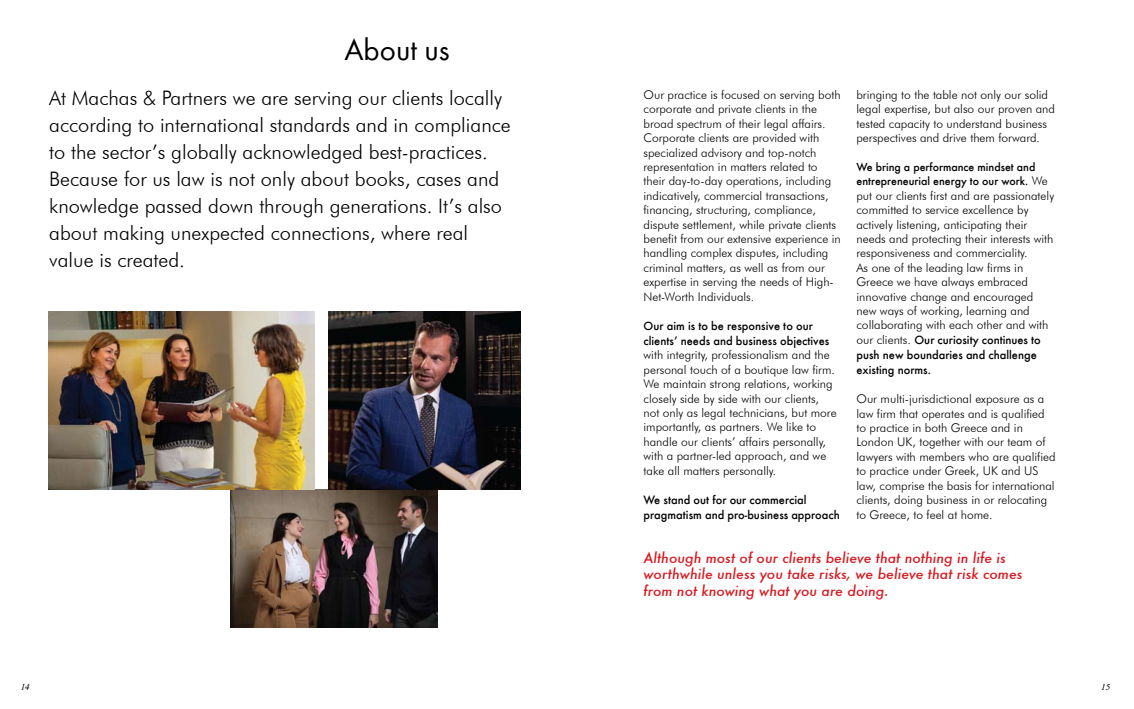
<style>
.page{position:relative;width:1134px;height:709px;background:#fff}
.page>*{position:absolute;margin:0;border:0;box-sizing:border-box;transform-origin:0 0}
.t1{font:31px "Futura Greek";color:#000}
.t2{font:300 20px/27px "Futura BT";color:#000}
.t3{font:italic 500 14px/16.8px "Futura";color:#d71920}
.t4{font:500 12.5px/15px "Futura Greek";color:#000}
.t5{font:300 12px/14.4px "Futura BT";color:#000}
.t6{font:500 12px/14.4px "Futura Greek";color:#000}
.t7{font:italic 9px "Times";color:#000}
.s1{font-family:"Futura BT";font-weight:300}
.s2{font-family:"Futura BT";font-weight:300;font-size:12px}
</style>
<div class="page">
<img style="left:230px;top:490px;width:207px;height:137px">
<img style="left:329px;top:311px;width:191px;height:179px">
<img style="left:48px;top:311px;width:266px;height:179px">
<h1 class="t1" style="left:344px;top:33px;width:107px">About us</h1>
<p class="t2" style="left:49px;top:84px;width:463px">At Machas &amp; Partners we are serving our clients locally according to international standards and in compliance to the sector’s globally acknowledged best-practices.<br>Because for us law is not only about books, cases and knowledge passed down through generations. It’s also about making unexpected connections, where real value is created.</p>
<p class="t5" style="left:643px;top:87px;width:199px">Our practice is focused on serving both corporate and private clients in the broad spectrum of their legal affairs.<br>Corporate clients are provided with specialized advisory and top-notch representation in matters related to their day-to-day operations, including indicatively, commercial transactions, financing, structuring, compliance, dispute settlement, while private clients benefit from our extensive experience in handling complex disputes, including criminal matters, as well as from our expertise in serving the needs of High-Net-Worth Individuals.</p>
<p class="t4" style="left:643px;top:318px;width:187px">Our aim is to be responsive to our clients’ needs and business objectives</p>
<p class="t5" style="left:643px;top:348px;width:195px">with integrity, professionalism and the personal touch of a boutique law firm.<br>We maintain strong relations, working closely side by side with our clients, not only as legal technicians, but more importantly, as partners. We like to handle our clients’ affairs personally, with a partner-led approach, and we take all matters personally.</p>
<p class="t4" style="left:643px;top:492px;width:198px">We stand out for our commercial pragmatism and pro-business approach</p>
<p class="t5" style="left:856px;top:87px;width:200px">bringing to the table not only our solid legal expertise, but also our proven and tested capacity to understand business perspectives and drive them forward.</p>
<p class="t6" style="left:856px;top:160px;width:193px">We bring a performance mindset and entrepreneurial energy to our work. <span class="s1">We</span></p>
<p class="t5" style="left:856px;top:188px;width:199px">put our clients first and are passionately committed to service excellence by actively listening, anticipating their needs and protecting their interests with responsiveness and commerciality.<br>As one of the leading law firms in Greece we have always embraced innovative change and encouraged new ways of working, learning and collaborating with each other and with</p>
<p class="t4" style="left:856px;top:333px;width:186px"><span class="s2">our clients.</span> Our curiosity continues to push new boundaries and challenge existing norms.</p>
<p class="t5" style="left:856px;top:392px;width:201px">Our multi-jurisdictional exposure as a law firm that operates and is qualified to practice in both Greece and in London UK, together with our team of lawyers with members who are qualified to practice under Greek, UK and US law, comprise the basis for international clients, doing business in or relocating to Greece, to feel at home.</p>
<p class="t3" style="left:643px;top:549px;width:380px">Although most of our clients believe that nothing in life is worthwhile unless you take risks, we believe that risk comes from not knowing what you are doing.</p>
<p class="t7" style="left:21px;top:678px;width:10px">14</p>
<p class="t7" style="left:1101px;top:678px;width:10px">15</p>
</div>
